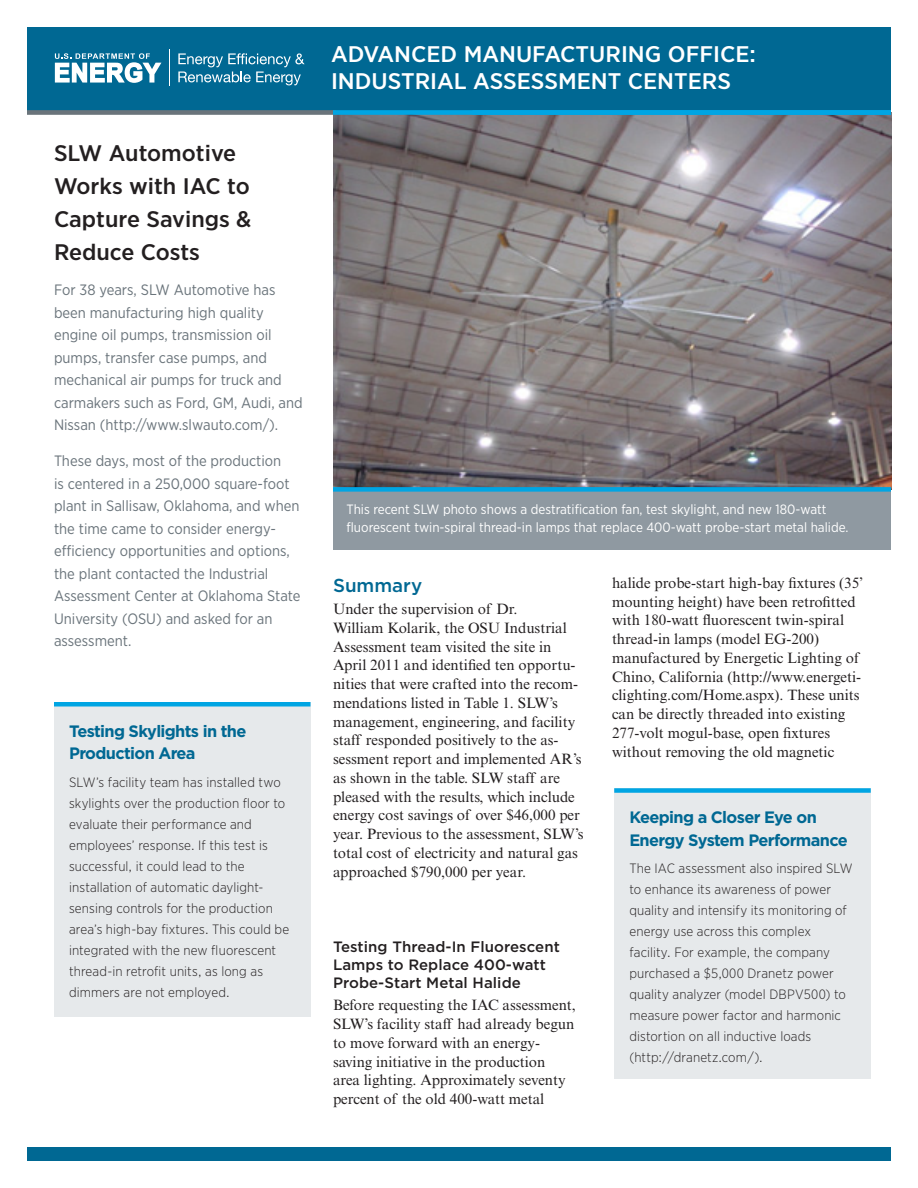
<style>
.page{position:relative;width:918px;height:1188px;background:#fff}
.page>*{position:absolute;margin:0;border:0;box-sizing:border-box;transform-origin:0 0}
.program_name_page_1{font:500 22.65px/27.2px "Gotham Narrow";color:#fff;scale:1.1 1}
.fact_sheet_title{font:500 22.5px/33px "Gotham Narrow";color:#231f20;scale:1.1 1}
.subhead_1{font:500 18.75px "Gotham";color:#006893}
.sidebar_head{font:700 16.5px/22.5px "Gotham";letter-spacing:-.04em;color:#006893}
.body_text{font:15px/18.8px "Times New Roman MT Std";color:#231f20}
.intro_statement{font:15px/22.5px "Gotham Narrow";color:#6a747b}
.subhead_2{font:500 15px/18px "Gotham";letter-spacing:.005em;color:#231f20}
.sidebar_text{font:300 13.5px/21px "Gotham Narrow";letter-spacing:.01em;color:#231f20}
.caption_reverse{font:13.5px/18px "Gotham Narrow";color:#fff}
</style>
<div class="page">
<img style="left:333px;top:115px;width:558px;height:372px">
<div style="left:333px;top:490px;width:558px;height:60px;background:#8f99a1"></div>
<div style="left:333px;top:487px;width:558px;height:5px;background:#00a5e3"></div>
<div style="left:54px;top:702px;width:256px;height:315px;background:#e6e9eb"></div>
<hr style="left:54px;top:702px;width:256px;height:4px;background:#00a5e3">
<div style="left:614px;top:788px;width:257px;height:291px;background:#e6e9eb"></div>
<div style="left:614px;top:788px;width:257px;height:5px;background:#00a5e3"></div>
<div style="left:27px;top:1148px;width:864px;height:13px;background:#006893"></div>
<div style="left:27px;top:27px;width:864px;height:84px;background:#006893"></div>
<svg style="left:55px;top:53px;width:106px;height:30px"></svg>
<hr style="left:169px;top:50px;width:1px;height:36px;background:#fff">
<svg style="left:178px;top:53px;width:127px;height:32px"></svg>
<div style="left:27px;top:110px;width:309px;height:5px;background:#6a747b"></div>
<div style="left:333px;top:110px;width:558px;height:5px;background:#00a5e3"></div>
<p class="fact_sheet_title" style="left:54px;top:136px;width:181px">SLW Automotive<br>Works with IAC to<br>Capture Savings &amp;<br>Reduce Costs</p>
<p class="intro_statement" style="left:54px;top:278px;width:250px">For 38 years, SLW Automotive has been manufacturing high quality engine oil pumps, transmission oil pumps, transfer case pumps, and mechanical air pumps for truck and carmakers such as Ford, GM, Audi, and Nissan (http://www.slwauto.com/).</p>
<p class="intro_statement" style="left:54px;top:449px;width:248px">These days, most of the production<br>is centered in a 250,000 square-foot plant in Sallisaw, Oklahoma, and when the time came to consider energy&shy;efficiency opportunities and options, the plant contacted the Industrial Assessment Center at Oklahoma State University (OSU) and asked for an assessment.</p>
<p class="sidebar_head" style="left:69px;top:720px;width:179px">Testing Skylights in the<br>Production Area</p>
<p class="sidebar_text" style="left:69px;top:771px;width:222px">SLW’s facility team has installed two skylights over the production floor to evaluate their performance and employees’ response. If this test is successful, it could lead to the installation of automatic daylight&shy;sensing controls for the production area’s high-bay fixtures. This could be integrated with the new fluorescent thread-in retrofit units, as long as dimmers are not employed.</p>
<p class="program_name_page_1" style="left:331px;top:40px;width:388px">ADVANCED MANUFACTURING OFFICE:<br>INDUSTRIAL ASSESSMENT CENTERS</p>
<p class="caption_reverse" style="left:346px;top:500px;width:503px">This recent SLW photo shows a destratification fan, test skylight, and new 180-watt fluorescent twin-spiral thread-in lamps that replace 400-watt probe-start metal halide.</p>
<p class="subhead_1" style="left:333px;top:573px;width:91px">Summary</p>
<p class="body_text" style="left:333px;top:600px;width:252px">Under the supervision of Dr.<br>William Kolarik, the OSU Industrial Assessment team visited the site in April 2011 and identified ten opportu&shy;nities that were crafted into the recom&shy;mendations listed in Table 1. SLW’s management, engineering, and facility staff responded positively to the as&shy;sessment report and implemented AR’s as shown in the table. SLW staff are pleased with the results, which include energy cost savings of over $46,000 per year. Previous to the assessment, SLW’s total cost of electricity and natural gas approached $790,000 per year.</p>
<p class="subhead_2" style="left:333px;top:937px;width:228px">Testing Thread-In Fluorescent<br>Lamps to Replace 400-watt<br>Probe-Start Metal Halide</p>
<p class="body_text" style="left:333px;top:996px;width:245px">Before requesting the IAC assessment, SLW’s facility staff had already begun to move forward with an energy&shy;saving initiative in the production area lighting. Approximately seventy percent of the old 400-watt metal</p>
<p class="body_text" style="left:612px;top:573px;width:253px">halide probe-start high-bay fixtures (35’ mounting height) have been retrofitted with 180-watt fluorescent twin-spiral thread-in lamps (model EG-200) manufactured by Energetic Lighting of Chino, California (http://www.energeti&shy;clighting.com/Home.aspx). These units can be directly threaded into existing 277-volt mogul-base, open fixtures without removing the old magnetic</p>
<p class="sidebar_head" style="left:629px;top:806px;width:220px">Keeping a Closer Eye on<br>Energy System Performance</p>
<p class="sidebar_text" style="left:629px;top:858px;width:225px">The IAC assessment also inspired SLW to enhance its awareness of power quality and intensify its monitoring of energy use across this complex facility. For example, the company purchased a $5,000 Dranetz power quality analyzer (model DBPV500) to measure power factor and harmonic distortion on all inductive loads (http://dranetz.com/).</p>
</div>
